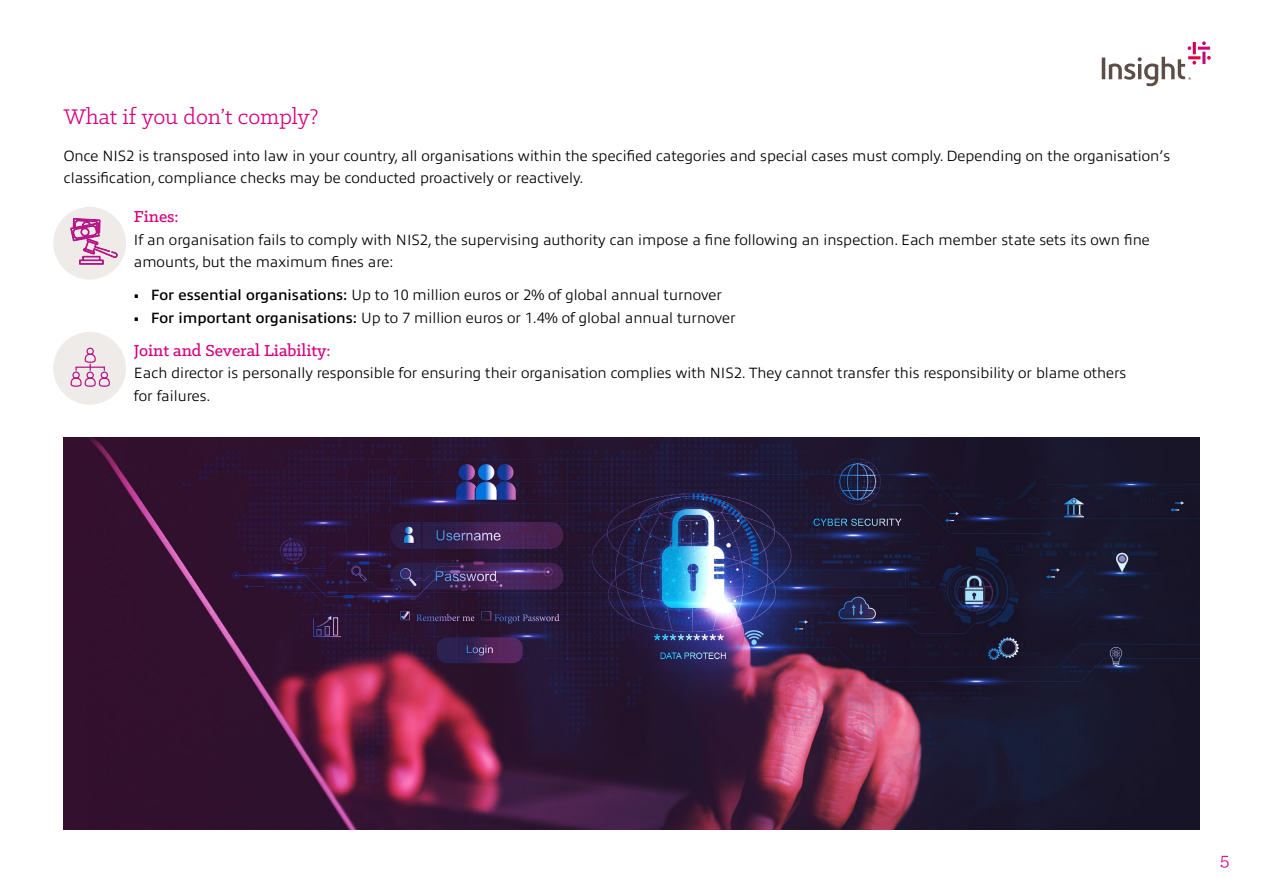
<style>
.page{position:relative;width:1263px;height:893px;background:#fff}
.page>*{position:absolute;margin:0;border:0;box-sizing:border-box;transform-origin:0 0}
.t1{font:24px "Klinic Slab";color:#d4007f}
.t2{font:19.5px "Klinic Slab";color:#d4007f}
.t3{font:500 18px "Klinic Slab";color:#d4007f}
.t4{font:300 15px/22.5px "Allumi Pro";color:#000}
.s1{font-weight:600}
</style>
<div class="page">
<img style="left:64px;top:438px;width:1135px;height:391px">
<svg style="left:1102px;top:41px;width:109px;height:45px"></svg>
<div style="left:53px;top:207px;width:73px;height:73px;background:#eeebe8;border-radius:50%"></div>
<svg style="left:70px;top:207px;width:48px;height:58px"></svg>
<div style="left:53px;top:332px;width:73px;height:73px;background:#eeebe8;border-radius:50%"></div>
<svg style="left:70px;top:347px;width:40px;height:40px"></svg>
<h1 class="t1" style="left:64px;top:102px;width:256px">What if you don’t comply?</h1>
<p class="t4" style="left:64px;top:143px;width:1108px">Once NIS2 is transposed into law in your country, all organisations within the specified categories and special cases must comply. Depending on the organisation’s classification, compliance checks may be conducted proactively or reactively.</p>
<p class="t3" style="left:134px;top:205px;width:46px">Fines:</p>
<p class="t4" style="left:134px;top:227px;width:1017px">If an organisation fails to comply with NIS2, the supervising authority can impose a fine following an inspection. Each member state sets its own fine amounts, but the maximum fines are:</p>
<p class="t4" style="left:134px;top:283px;width:590px"><span class="s1">• For essential organisations:</span> Up to 10 million euros or 2% of global annual turnover</p>
<p class="t4" style="left:134px;top:305px;width:603px"><span class="s1">• For important organisations:</span> Up to 7 million euros or 1.4% of global annual turnover</p>
<p class="t3" style="left:134px;top:338px;width:198px">Joint and Several Liability:</p>
<p class="t4" style="left:134px;top:361px;width:994px">Each director is personally responsible for ensuring their organisation complies with NIS2. They cannot transfer this responsibility or blame others for failures.</p>
<h2 class="t2" style="left:1220px;top:847px;width:11px">5</h2>
</div>
